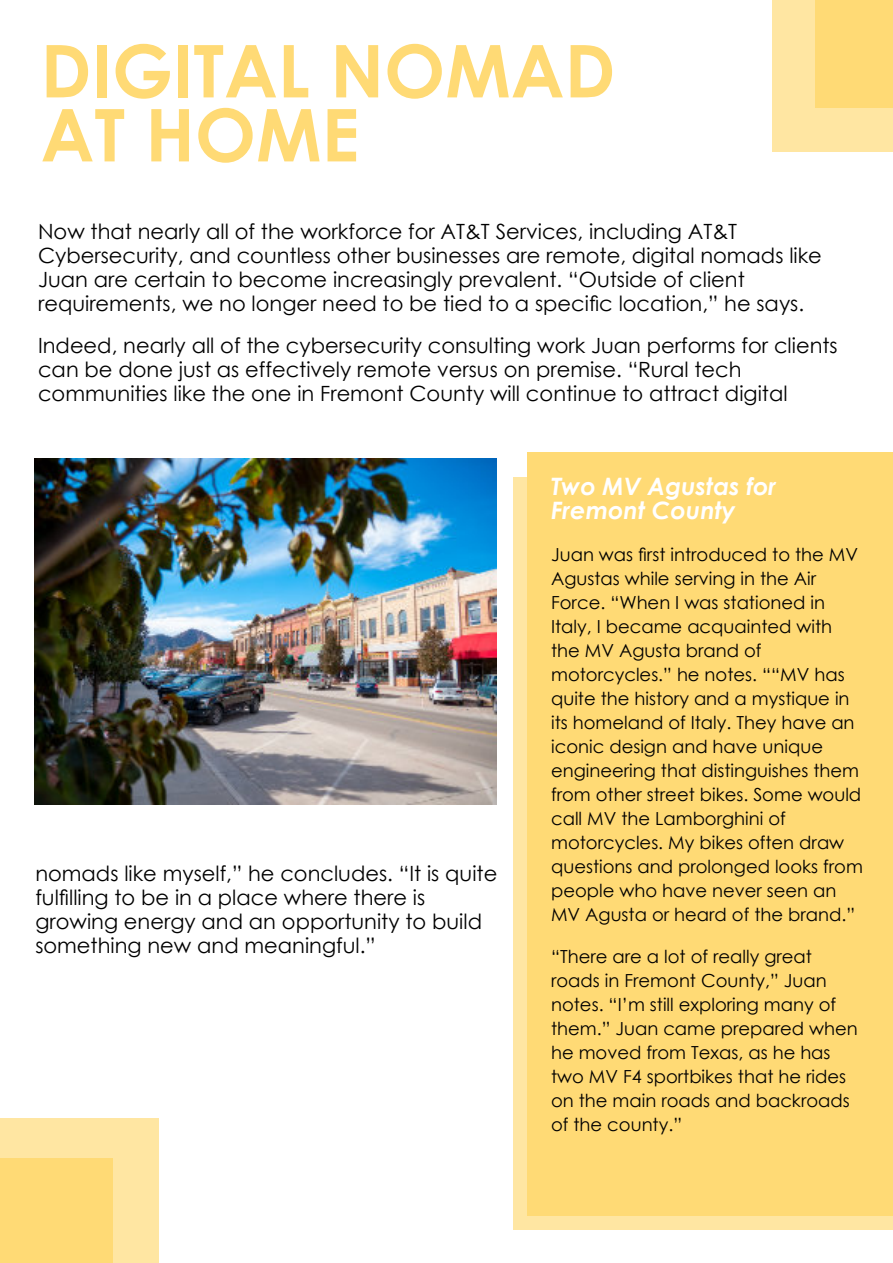
<style>
.page{position:relative;width:893px;height:1263px;background:#fff}
.page>*{position:absolute;margin:0;border:0;box-sizing:border-box;transform-origin:0 0}
.t1{font:700 72.75px/64.1px "Century Gothic";color:#ffda75}
.t2{font:italic 700 24px/24px "Century Gothic";color:#fff}
.t3{font:21px/24px "Century Gothic";color:#000}
.t4{font:18px/24px "Century Gothic";color:#000}
</style>
<div class="page">
<img style="left:35px;top:458px;width:461px;height:347px">
<div style="left:773px;top:0;width:120px;height:151px;background:#ffe6a2"></div>
<div style="left:0;top:1119px;width:159px;height:144px;background:#ffe6a2"></div>
<div style="left:514px;top:477px;width:379px;height:752px;background:#ffe6a2"></div>
<div style="left:815px;top:0;width:78px;height:108px;background:#ffda75"></div>
<div style="left:0;top:1158px;width:113px;height:105px;background:#ffda75"></div>
<div style="left:527px;top:452px;width:366px;height:763px;background:#ffda75"></div>
<h1 class="t1" style="left:41px;top:46px;width:576px">DIGITAL NOMAD<br>AT HOME</h1>
<p class="t3" style="left:38px;top:221px;width:785px">Now that nearly all of the workforce for AT&amp;T Services, including AT&amp;T Cybersecurity, and countless other businesses are remote, digital nomads like Juan are certain to become increasingly prevalent. “Outside of client requirements, we no longer need to be tied to a specific location,” he says.</p>
<p class="t3" style="left:38px;top:335px;width:801px">Indeed, nearly all of the cybersecurity consulting work Juan performs for clients can be done just as effectively remote versus on premise. “Rural tech communities like the one in Fremont County will continue to attract digital</p>
<p class="t3" style="left:35px;top:863px;width:463px">nomads like myself,” he concludes. “It is quite fulfilling to be in a place where there is growing energy and an opportunity to build something new and meaningful.”</p>
<h2 class="t2" style="left:551px;top:476px;width:227px">Two MV Agustas for<br>Fremont County</h2>
<p class="t4" style="left:551px;top:544px;width:313px">Juan was first introduced to the MV<br>Agustas while serving in the Air<br>Force. “When I was stationed in<br>Italy, I became acquainted with the MV Agusta brand of motorcycles.” he notes. ““MV has quite the history and a mystique in its homeland of Italy. They have an iconic design and have unique engineering that distinguishes them from other street bikes. Some would call MV the Lamborghini of motorcycles. My bikes often draw questions and prolonged looks from people who have never seen an<br>MV Agusta or heard of the brand.”</p>
<p class="t4" style="left:551px;top:946px;width:308px">“There are a lot of really great roads in Fremont County,” Juan notes. “I’m still exploring many of them.” Juan came prepared when he moved from Texas, as he has two MV F4 sportbikes that he rides on the main roads and backroads of the county.”</p>
</div>
